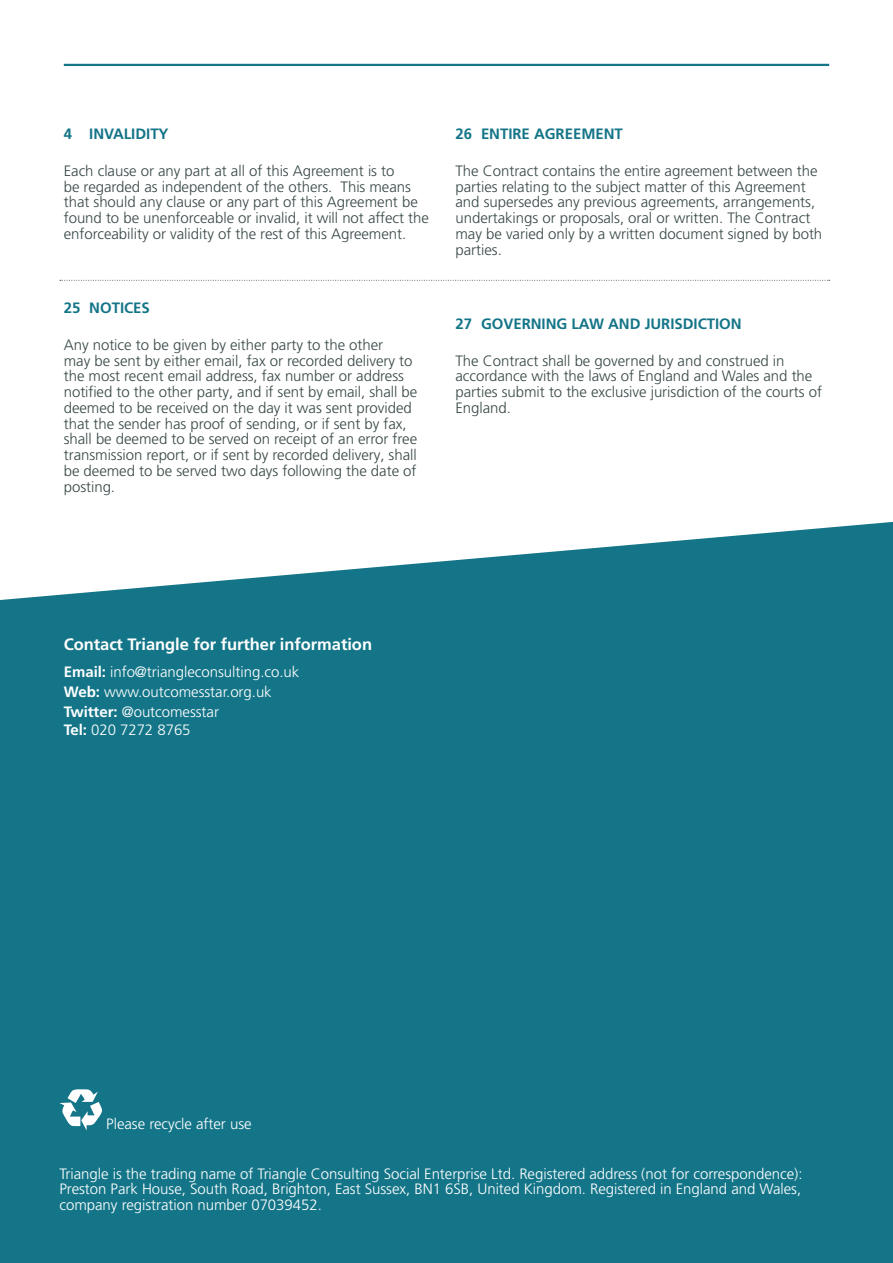
<style>
.page{position:relative;width:893px;height:1263px;background:#fff}
.page>*{position:absolute;margin:0;border:0;box-sizing:border-box;transform-origin:0 0}
.t1{font:700 16.5px "Frutiger LT Pro";letter-spacing:-.005em;color:#fff}
.t2{font:300 15px/15.8px "Frutiger LT Pro";letter-spacing:-.005em;color:#384847}
.t3{font:300 15px/15.8px "Frutiger LT Pro";letter-spacing:-.005em;color:#fff;text-align:justify}
.t4{font:700 15px "Frutiger LT Pro";letter-spacing:-.005em;color:#147588}
.s1{font-weight:700}
</style>
<div class="page">
<hr style="left:64px;top:64px;width:765px;height:2px;background:#147588">
<div style="left:0;top:522px;width:893px;height:741px;background:#147588"></div>
<svg style="left:60px;top:280px;width:770px;height:1px"></svg>
<svg style="left:60px;top:1089px;width:42px;height:41px"></svg>
<p class="t4" style="left:64px;top:125px;width:106px">4 INVALIDITY</p>
<p class="t2" style="left:64px;top:163px;width:367px">Each clause or any part at all of this Agreement is to<br>be regarded as independent of the others. This means that should any clause or any part of this Agreement be found to be unenforceable or invalid, it will not affect the enforceability or validity of the rest of this Agreement.</p>
<p class="t4" style="left:64px;top:299px;width:88px">25 NOTICES</p>
<p class="t2" style="left:64px;top:337px;width:355px">Any notice to be given by either party to the other<br>may be sent by either email, fax or recorded delivery to the most recent email address, fax number or address notified to the other party, and if sent by email, shall be deemed to be received on the day it was sent provided that the sender has proof of sending, or if sent by fax, shall be deemed to be served on receipt of an error free transmission report, or if sent by recorded delivery, shall be deemed to be served two days following the date of posting.</p>
<p class="t4" style="left:455px;top:125px;width:169px">26 ENTIRE AGREEMENT</p>
<p class="t2" style="left:455px;top:163px;width:368px">The Contract contains the entire agreement between the parties relating to the subject matter of this Agreement and supersedes any previous agreements, arrangements, undertakings or proposals, oral or written. The Contract may be varied only by a written document signed by both parties.</p>
<p class="t4" style="left:455px;top:315px;width:288px">27 GOVERNING LAW AND JURISDICTION</p>
<p class="t2" style="left:455px;top:353px;width:368px">The Contract shall be governed by and construed in accordance with the laws of England and Wales and the parties submit to the exclusive jurisdiction of the courts of England.</p>
<p class="t1" style="left:64px;top:635px;width:310px">Contact Triangle for further information</p>
<p class="t3" style="left:64px;top:662px;width:237px;line-height:20.1px;text-align:left"><span class="s1">Email:</span> info@triangleconsulting.co.uk<br><span class="s1">Web:</span> www.outcomesstar.org.uk<br><span class="s1">Twitter:</span> @outcomesstar</p>
<p class="t3" style="left:64px;top:722px;width:128px"><span class="s1">Tel:</span> 020 7272 8765</p>
<p class="t3" style="left:106px;top:1116px;width:147px">Please recycle after use</p>
<p class="t3" style="left:60px;top:1165px;width:744px">Triangle is the trading name of Triangle Consulting Social Enterprise Ltd. Registered address (not for correspondence):<br>Preston Park House, South Road, Brighton, East Sussex, BN1 6SB, United Kingdom. Registered in England and Wales, company registration number 07039452.</p>
</div>
